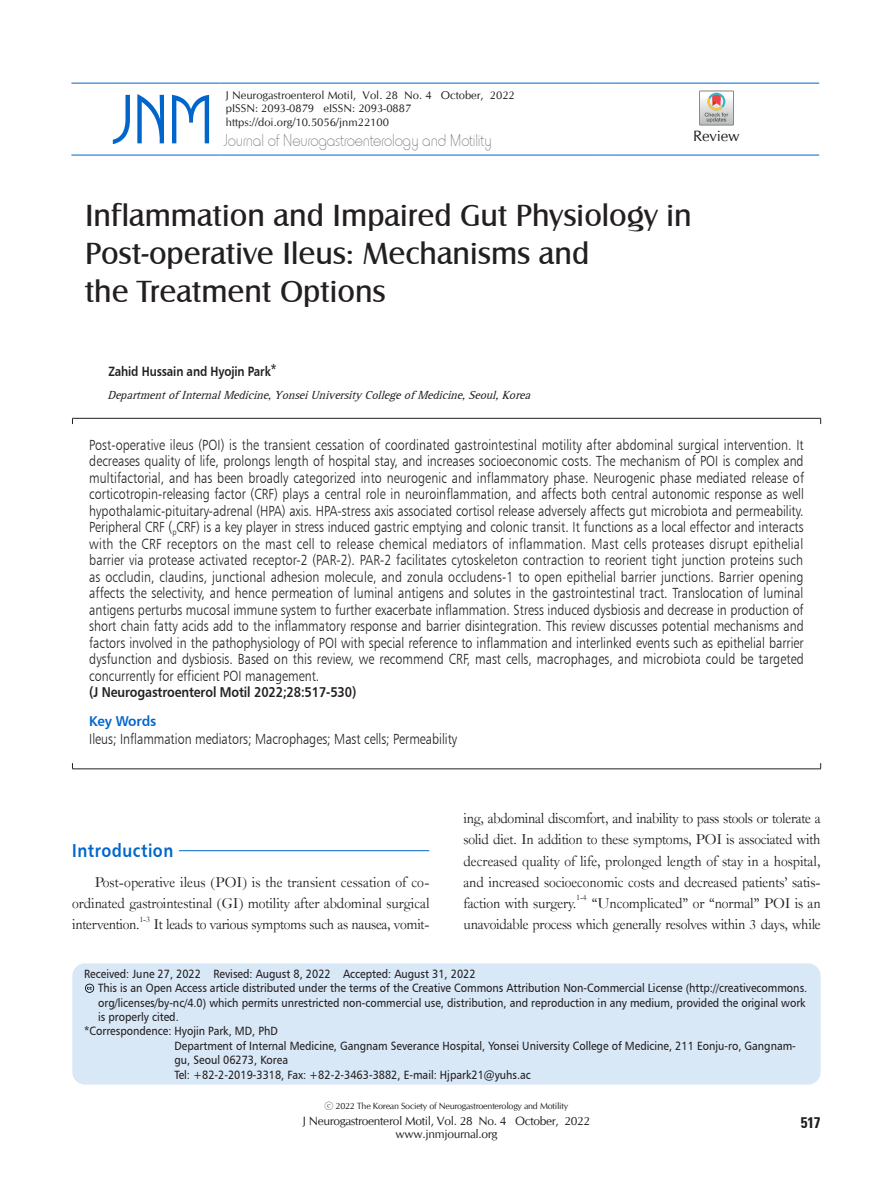
<style>
.page{position:relative;width:893px;height:1191px;background:#fff}
.page>*{position:absolute;margin:0;border:0;box-sizing:border-box;transform-origin:0 0}
.t1{font:500 64.5px "Busorama IT Cby BT";color:#06c}
.t2{font:31.5px/37.8px "Castle T";color:#231f20}
.t3{font:18.75px "Humanist 777 BT Bold B";letter-spacing:.03em;color:#06c;scale:.85 1}
.t4{font:18px "Horatio D Ligh";letter-spacing:-.015em;color:#787878;scale:.9 1}
.t5{font:15.3px/21px "Caslon Old Face BT";letter-spacing:-.015em;color:#231f20;text-align:justify}
.t6{font:15.3px "Univeconbol";color:#231f20}
.t7{font:15px "CG Omega";letter-spacing:-.01em;color:#231f20}
.t8{font:14.7px/16.5px "Humanist 777 BT Light B";color:#231f20;text-align:justify;scale:.85 1}
.t9{font:14.25px "Humanist 777 BT Bold B";letter-spacing:-.01em;color:#231f20;scale:.87 1}
.t10{font:14.25px "Humanist 777 BT Bold B";letter-spacing:-.01em;color:#06c;scale:.95 1}
.t11{font:13.5px "Humanist 777 BT Bold B";letter-spacing:-.01em;color:#231f20;scale:.85 1}
.t12{font:12px "Humanist 777 BT Roman B";color:#231f20;scale:.9 1}
.t13{font:italic 12px "Rotisser";color:#231f20}
.t14{font:12px/13.5px "CG Omega";letter-spacing:-.025em;color:#231f20;text-align:center}
.t15{font:11.25px/13.5px "CG Omega";color:#231f20}
.t16{font:9px "CG Omega";letter-spacing:-.025em;color:#231f20}
.t17{font:8.85px "Caslon Old Face BT";color:#231f20}
.s1{font-family:"Batang Che"}
</style>
<div class="page">
<hr style="left:179px;top:850px;width:250px;height:1px;background:#06c">
<hr style="left:71px;top:83px;width:148px;height:1px;background:#06c">
<hr style="left:71px;top:155px;width:148px;height:1px;background:#06c">
<hr style="left:219px;top:83px;width:378px;height:1px;background:#06c">
<svg style="left:597px;top:83px;width:17px;height:1px"></svg>
<hr style="left:614px;top:83px;width:205px;height:1px;background:#06c">
<hr style="left:614px;top:155px;width:205px;height:1px;background:#06c">
<svg style="left:597px;top:155px;width:17px;height:1px"></svg>
<hr style="left:219px;top:155px;width:378px;height:1px;background:#06c">
<div style="left:699px;top:91px;width:35px;height:34px;border:1px solid #888688"></div>
<svg style="left:699px;top:91px;width:34px;height:34px"></svg>
<div style="left:72px;top:963px;width:749px;height:121px;background:#d9e8f7;border-radius:13px"></div>
<svg style="left:85px;top:983px;width:10px;height:10px"></svg>
<hr style="left:72px;top:418px;width:749px;height:1px;background:#231f20">
<hr style="left:72px;top:768px;width:749px;height:1px;background:#231f20">
<h1 class="t1" style="left:112px;top:81px;width:102px">JNM</h1>
<p class="t15" style="left:226px;top:89px;width:290px">J Neurogastroenterol Motil, Vol. 28 No. 4 October, 2022 pISSN: 2093-0879 eISSN: 2093-0887 https://doi.org/10.5056/jnm22100</p>
<p class="t4" style="left:224px;top:130px;width:299px">Journal of Neurogastroenterology and Motility</p>
<p class="t7" style="left:693px;top:127px;width:48px">Review</p>
<h2 class="t2" style="left:85px;top:197px;width:608px">Inflammation and Impaired Gut Physiology in<br>Post-operative Ileus: Mechanisms and<br>the Treatment Options</h2>
<p class="t11" style="left:108px;top:362px;width:199px">Zahid Hussain and Hyojin Park*</p>
<p class="t13" style="left:107px;top:388px;width:428px">Departmentof InternalMedicine,YonseiUniversityCollegeof Medicine,Seoul,Korea</p>
<p class="t8" style="left:89px;top:436px;width:842px">Post-operative ileus (POI) is the transient cessation of coordinated gastrointestinal motility after abdominal surgical intervention. It decreases quality of life, prolongs length of hospital stay, and increases socioeconomic costs. The mechanism of POI is complex and multifactorial, and has been broadly categorized into neurogenic and inflammatory phase. Neurogenic phase mediated release of corticotropin-releasing factor (CRF) plays a central role in neuroinflammation, and affects both central autonomic response as well hypothalamic-pituitary-adrenal (HPA) axis. HPA-stress axis associated cortisol release adversely affects gut microbiota and permeability.<br>Peripheral CRF (<sub>p</sub>CRF) is a key player in stress induced gastric emptying and colonic transit. It functions as a local effector and interacts with the CRF receptors on the mast cell to release chemical mediators of inflammation. Mast cells proteases disrupt epithelial barrier via protease activated receptor-2 (PAR-2). PAR-2 facilitates cytoskeleton contraction to reorient tight junction proteins such as occludin, claudins, junctional adhesion molecule, and zonula occludens-1 to open epithelial barrier junctions. Barrier opening affects the selectivity, and hence permeation of luminal antigens and solutes in the gastrointestinal tract. Translocation of luminal antigens perturbs mucosal immune system to further exacerbate inflammation. Stress induced dysbiosis and decrease in production of short chain fatty acids add to the inflammatory response and barrier disintegration. This review discusses potential mechanisms and factors involved in the pathophysiology of POI with special reference to inflammation and interlinked events such as epithelial barrier dysfunction and dysbiosis. Based on this review, we recommend CRF, mast cells, macrophages, and microbiota could be targeted concurrently for efficient POI management.</p>
<p class="t9" style="left:89px;top:683px;width:309px">(J Neurogastroenterol Motil 2022;28:517-530)</p>
<p class="t10" style="left:89px;top:712px;width:72px">Key Words</p>
<p class="t8" style="left:89px;top:730px;width:434px">Ileus; Inflammation mediators; Macrophages; Mast cells; Permeability</p>
<p class="t3" style="left:72px;top:838px;width:120px">Introduction</p>
<p class="t5" style="left:72px;top:871px;width:359px;text-indent:22px">Post-operative ileus (POI) is the transient cessation of co&shy;ordinated gastrointestinal (GI) motility after abdominal surgical intervention.</p>
<p class="t17" style="left:139px;top:913px;width:12px">1-3</p>
<p class="t5" style="left:154px;top:913px;width:277px">It leads to various symptoms such as nausea, vomit-</p>
<p class="t5" style="left:463px;top:807px;width:359px">ing, abdominal discomfort, and inability to pass stools or tolerate a solid diet. In addition to these symptoms, POI is associated with decreased quality of life, prolonged length of stay in a hospital, and increased socioeconomic costs and decreased patients’ satis&shy;faction with surgery.</p>
<p class="t17" style="left:576px;top:892px;width:12px">1-4</p>
<p class="t5" style="left:463px;top:891px;width:359px;text-align:right">“Uncomplicated” or “normal” POI is an<br>unavoidable process which generally resolves within 3 days, while</p>
<p class="t12" style="left:84px;top:966px;width:436px">Received: June 27, 2022 Revised: August 8, 2022 Accepted: August 31, 2022</p>
<p class="t12" style="left:98px;top:980px;width:789px">This is an Open Access article distributed under the terms of the Creative Commons Attribution Non-Commercial License (http://creativecommons.</p>
<p class="t12" style="left:98px;top:995px;width:788px">org/licenses/by-nc/4.0) which permits unrestricted non-commercial use, distribution, and reproduction in any medium, provided the original work</p>
<p class="t12" style="left:98px;top:1009px;width:91px">is properly cited.</p>
<p class="t12" style="left:84px;top:1023px;width:217px">*Correspondence: Hyojin Park, MD, PhD</p>
<p class="t12" style="left:175px;top:1038px;width:692px">Department of Internal Medicine, Gangnam Severance Hospital, Yonsei University College of Medicine, 211 Eonju-ro, Gangnam-</p>
<p class="t12" style="left:175px;top:1052px;width:128px">gu, Seoul 06273, Korea</p>
<p class="t12" style="left:175px;top:1067px;width:397px">Tel: +82-2-2019-3318, Fax: +82-2-3463-3882, E-mail: Hjpark21@yuhs.ac</p>
<p class="t16" style="left:325px;top:1100px;width:245px"><span class="s1">ⓒ</span> 2022 The Korean Society of Neurogastroenterology and Motility</p>
<p class="t14" style="left:303px;top:1114px;width:289px">J Neurogastroenterol Motil, Vol. 28 No. 4 October, 2022 www.jnmjournal.org</p>
<p class="t6" style="left:801px;top:1112px;width:21px">517</p>
</div>
